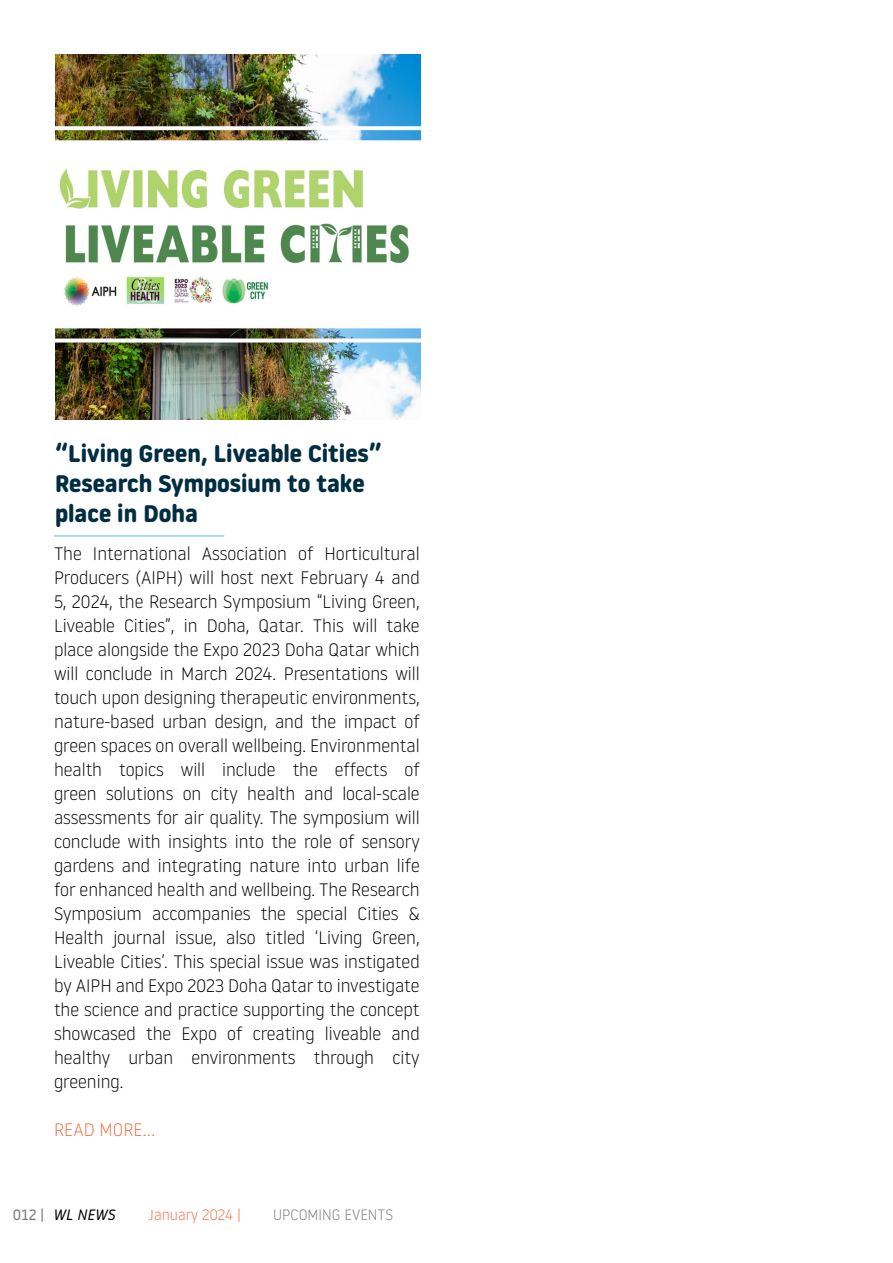
<style>
.page{position:relative;width:893px;height:1263px;background:#fff}
.page>*{position:absolute;margin:0;border:0;box-sizing:border-box;transform-origin:0 0}
.t1{font:700 24px/30px "Noway Round";color:#002d42}
.t2{font:300 18px/24px "Noway Round";color:#000;text-align:justify}
.t3{font:300 18px "Noway Round";color:#f16c43}
.t4{font:300 15px "Noway Round";color:#797a7d}
.t5{font:300 15px "Noway Round";color:#f16c43}
.t6{font:italic 15px "Noway Round";color:#000}
.s1{font-style:normal;color:#797a7d}
</style>
<div class="page">
<hr style="left:54px;top:535px;width:170px;height:2px;background:#96cfd4">
<img style="left:55px;top:54px;width:366px;height:366px">
<h1 class="t1" style="left:55px;top:439px;width:328px">“Living Green, Liveable Cities”<br>Research Symposium to take place in Doha</h1>
<p class="t2" style="left:54px;top:540px;width:367px">The International Association of Horticultural Producers (AIPH) will host next February 4 and 5, 2024, the Research Symposium “Living Green, Liveable Cities”, in Doha, Qatar. This will take place alongside the Expo 2023 Doha Qatar which will conclude in March 2024. Presentations will touch upon designing therapeutic environments, nature-based urban design, and the impact of green spaces on overall wellbeing. Environmental health topics will include the effects of green solutions on city health and local-scale assessments for air quality. The symposium will conclude with insights into the role of sensory gardens and integrating nature into urban life for enhanced health and wellbeing. The Research Symposium accompanies the special Cities &amp; Health journal issue, also titled ‘Living Green, Liveable Cities’. This special issue was instigated by AIPH and Expo 2023 Doha Qatar to investigate the science and practice supporting the concept showcased the Expo of creating liveable and healthy urban environments through city greening.</p>
<p class="t3" style="left:54px;top:1117px;width:103px">READ MORE...</p>
<p class="t6" style="left:13px;top:1204px;width:104px"><span class="s1">012 |</span> WL NEWS</p>
<p class="t5" style="left:149px;top:1204px;width:94px">January 2024 |</p>
<p class="t4" style="left:273px;top:1204px;width:121px">UPCOMING EVENTS</p>
</div>
